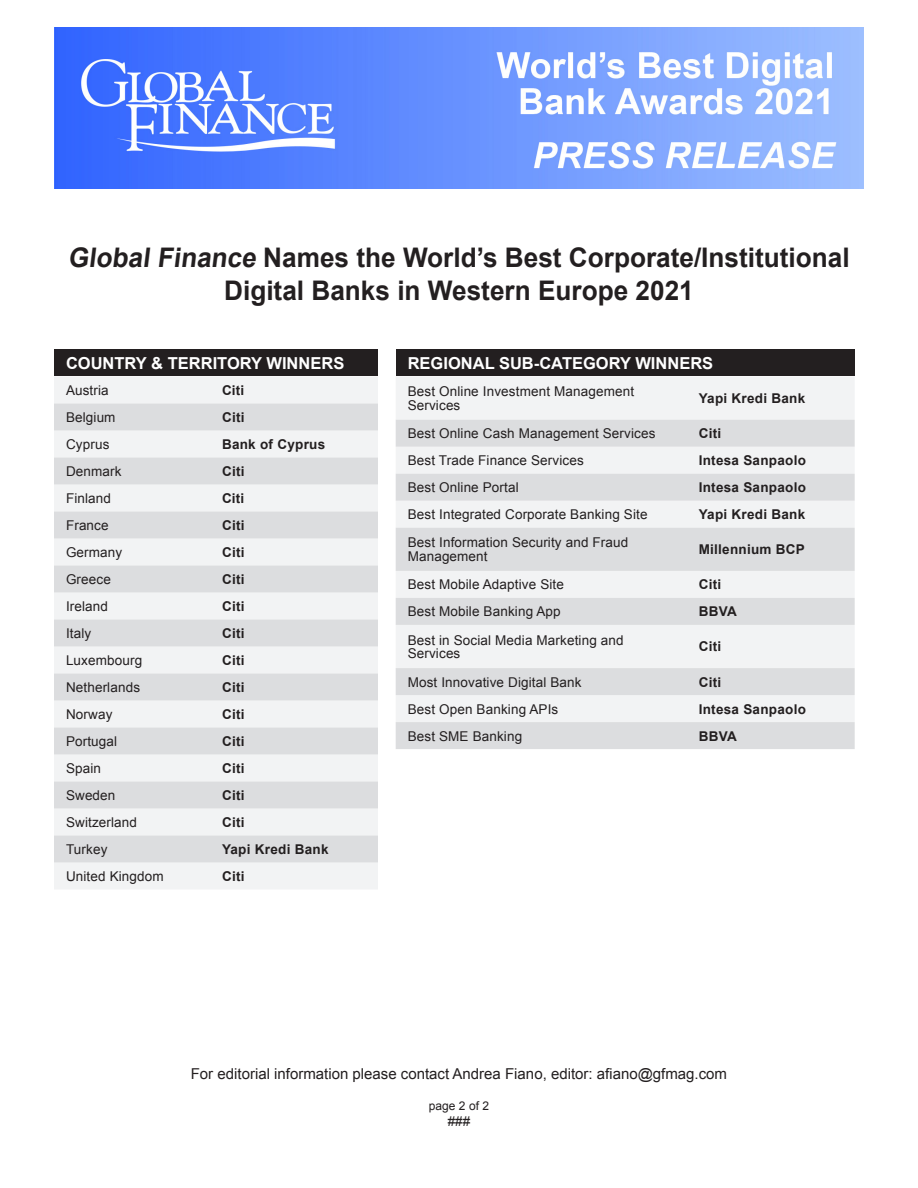
<style>
.page{position:relative;width:918px;height:1188px;background:#fff}
.page>*{position:absolute;margin:0;border:0;box-sizing:border-box;transform-origin:0 0}
.t1{font:700 27px/32.4px "Arial";color:#231f20;text-align:center}
.TABLE_TITLE_BOLD_whi{font:700 16.5px "Arial";color:#fff}
.t2{font:15px "Arial";color:#231f20}
.TABLE_Column1_Bold{font:13.5px "Arial";letter-spacing:.01em;color:#231f20}
.TABLE_Column2{font:700 13.5px "Arial";letter-spacing:.02em;color:#231f20}
.TABLE_Column1_Bold-2{font:700 13.5px "Arial";letter-spacing:.01em;color:#231f20}
.t3{font:12px "Arial";color:#231f20}
</style>
<div class="page">
<div style="left:54px;top:350px;width:324px;height:26px;background:#231f20"></div>
<div style="left:54px;top:377px;width:324px;height:512px;background:#f2f3f4"></div>
<svg style="left:54px;top:404px;width:324px;height:458px;fill:#dcdddf"></svg>
<img style="left:54px;top:27px;width:810px;height:162px">
<div style="left:396px;top:350px;width:459px;height:26px;background:#231f20"></div>
<div style="left:396px;top:377px;width:459px;height:43px;background:#f2f3f4"></div>
<svg style="left:396px;top:420px;width:459px;height:329px;fill:#dcdddf"></svg>
<p class="t1" style="left:68px;top:242px;width:783px">Global Finance Names the World’s Best Corporate/Institutional<br>Digital Banks in Western Europe 2021</p>
<p class="TABLE_TITLE_BOLD_whi" style="left:66px;top:352px;width:280px">COUNTRY &amp; TERRITORY WINNERS</p>
<p class="TABLE_Column1_Bold" style="left:66px;top:381px;width:44px">Austria</p>
<p class="TABLE_Column1_Bold-2" style="left:222px;top:381px;width:24px">Citi</p>
<p class="TABLE_Column1_Bold" style="left:66px;top:408px;width:51px">Belgium</p>
<p class="TABLE_Column2" style="left:222px;top:408px;width:24px">Citi</p>
<p class="TABLE_Column1_Bold" style="left:66px;top:435px;width:45px">Cyprus</p>
<p class="TABLE_Column2" style="left:222px;top:435px;width:105px">Bank of Cyprus</p>
<p class="TABLE_Column1_Bold" style="left:66px;top:462px;width:57px">Denmark</p>
<p class="TABLE_Column2" style="left:222px;top:462px;width:24px">Citi</p>
<p class="TABLE_Column1_Bold" style="left:66px;top:489px;width:47px">Finland</p>
<p class="TABLE_Column1_Bold-2" style="left:222px;top:489px;width:24px">Citi</p>
<p class="TABLE_Column1_Bold" style="left:66px;top:516px;width:44px">France</p>
<p class="TABLE_Column2" style="left:222px;top:516px;width:24px">Citi</p>
<p class="TABLE_Column1_Bold" style="left:66px;top:543px;width:58px">Germany</p>
<p class="TABLE_Column2" style="left:222px;top:543px;width:24px">Citi</p>
<p class="TABLE_Column1_Bold" style="left:66px;top:570px;width:46px">Greece</p>
<p class="TABLE_Column2" style="left:222px;top:570px;width:24px">Citi</p>
<p class="TABLE_Column1_Bold" style="left:66px;top:597px;width:44px">Ireland</p>
<p class="TABLE_Column2" style="left:222px;top:597px;width:24px">Citi</p>
<p class="TABLE_Column1_Bold" style="left:66px;top:624px;width:27px">Italy</p>
<p class="TABLE_Column2" style="left:222px;top:624px;width:24px">Citi</p>
<p class="TABLE_Column1_Bold" style="left:66px;top:651px;width:78px">Luxembourg</p>
<p class="TABLE_Column2" style="left:222px;top:651px;width:24px">Citi</p>
<p class="TABLE_Column1_Bold" style="left:66px;top:678px;width:76px">Netherlands</p>
<p class="TABLE_Column2" style="left:222px;top:678px;width:24px">Citi</p>
<p class="TABLE_Column1_Bold" style="left:66px;top:705px;width:48px">Norway</p>
<p class="TABLE_Column2" style="left:222px;top:705px;width:24px">Citi</p>
<p class="TABLE_Column1_Bold" style="left:66px;top:732px;width:53px">Portugal</p>
<p class="TABLE_Column2" style="left:222px;top:732px;width:24px">Citi</p>
<p class="TABLE_Column1_Bold" style="left:66px;top:759px;width:37px">Spain</p>
<p class="TABLE_Column2" style="left:222px;top:759px;width:24px">Citi</p>
<p class="TABLE_Column1_Bold" style="left:66px;top:786px;width:51px">Sweden</p>
<p class="TABLE_Column2" style="left:222px;top:786px;width:24px">Citi</p>
<p class="TABLE_Column1_Bold" style="left:66px;top:813px;width:73px">Switzerland</p>
<p class="TABLE_Column2" style="left:222px;top:813px;width:24px">Citi</p>
<p class="TABLE_Column1_Bold" style="left:66px;top:840px;width:43px">Turkey</p>
<p class="TABLE_Column2" style="left:222px;top:840px;width:108px">Yapi Kredi Bank</p>
<p class="TABLE_Column1_Bold" style="left:66px;top:867px;width:99px">United Kingdom</p>
<p class="TABLE_Column2" style="left:222px;top:867px;width:24px">Citi</p>
<p class="TABLE_TITLE_BOLD_whi" style="left:408px;top:352px;width:307px">REGIONAL SUB-CATEGORY WINNERS</p>
<p class="TABLE_Column1_Bold" style="left:408px;top:383px;width:228px">Best Online Investment Management</p>
<p class="TABLE_Column1_Bold" style="left:408px;top:396px;width:54px">Services</p>
<p class="TABLE_Column2" style="left:699px;top:389px;width:108px">Yapi Kredi Bank</p>
<p class="TABLE_Column1_Bold" style="left:408px;top:425px;width:249px">Best Online Cash Management Services</p>
<p class="TABLE_Column2" style="left:699px;top:424px;width:24px">Citi</p>
<p class="TABLE_Column1_Bold" style="left:408px;top:452px;width:178px">Best Trade Finance Services</p>
<p class="TABLE_Column2" style="left:699px;top:451px;width:109px">Intesa Sanpaolo</p>
<p class="TABLE_Column1_Bold" style="left:408px;top:479px;width:113px">Best Online Portal</p>
<p class="TABLE_Column2" style="left:699px;top:478px;width:109px">Intesa Sanpaolo</p>
<p class="TABLE_Column1_Bold" style="left:408px;top:506px;width:241px">Best Integrated Corporate Banking Site</p>
<p class="TABLE_Column2" style="left:699px;top:505px;width:108px">Yapi Kredi Bank</p>
<p class="TABLE_Column1_Bold" style="left:408px;top:534px;width:222px">Best Information Security and Fraud</p>
<p class="TABLE_Column1_Bold" style="left:408px;top:547px;width:82px">Management</p>
<p class="TABLE_Column2" style="left:699px;top:541px;width:108px">Millennium BCP</p>
<p class="TABLE_Column1_Bold" style="left:408px;top:576px;width:158px">Best Mobile Adaptive Site</p>
<p class="TABLE_Column2" style="left:699px;top:576px;width:24px">Citi</p>
<p class="TABLE_Column1_Bold" style="left:408px;top:603px;width:155px">Best Mobile Banking App</p>
<p class="TABLE_Column2" style="left:699px;top:603px;width:40px">BBVA</p>
<p class="TABLE_Column1_Bold" style="left:408px;top:631px;width:218px">Best in Social Media Marketing and</p>
<p class="TABLE_Column1_Bold" style="left:408px;top:645px;width:54px">Services</p>
<p class="TABLE_Column2" style="left:699px;top:638px;width:24px">Citi</p>
<p class="TABLE_Column1_Bold" style="left:408px;top:673px;width:175px">Most Innovative Digital Bank</p>
<p class="TABLE_Column2" style="left:699px;top:673px;width:24px">Citi</p>
<p class="TABLE_Column1_Bold" style="left:408px;top:700px;width:152px">Best Open Banking APIs</p>
<p class="TABLE_Column2" style="left:699px;top:700px;width:109px">Intesa Sanpaolo</p>
<p class="TABLE_Column1_Bold" style="left:408px;top:727px;width:116px">Best SME Banking</p>
<p class="TABLE_Column2" style="left:699px;top:727px;width:40px">BBVA</p>
<p class="t2" style="left:191px;top:1064px;width:538px">For editorial information please contact Andrea Fiano, editor: afiano@gfmag.com</p>
<p class="t3" style="left:429px;top:1098px;width:62px">page 2 of 2</p>
<p class="TABLE_Column1_Bold" style="left:448px;top:1113px;width:24px">###</p>
</div>
